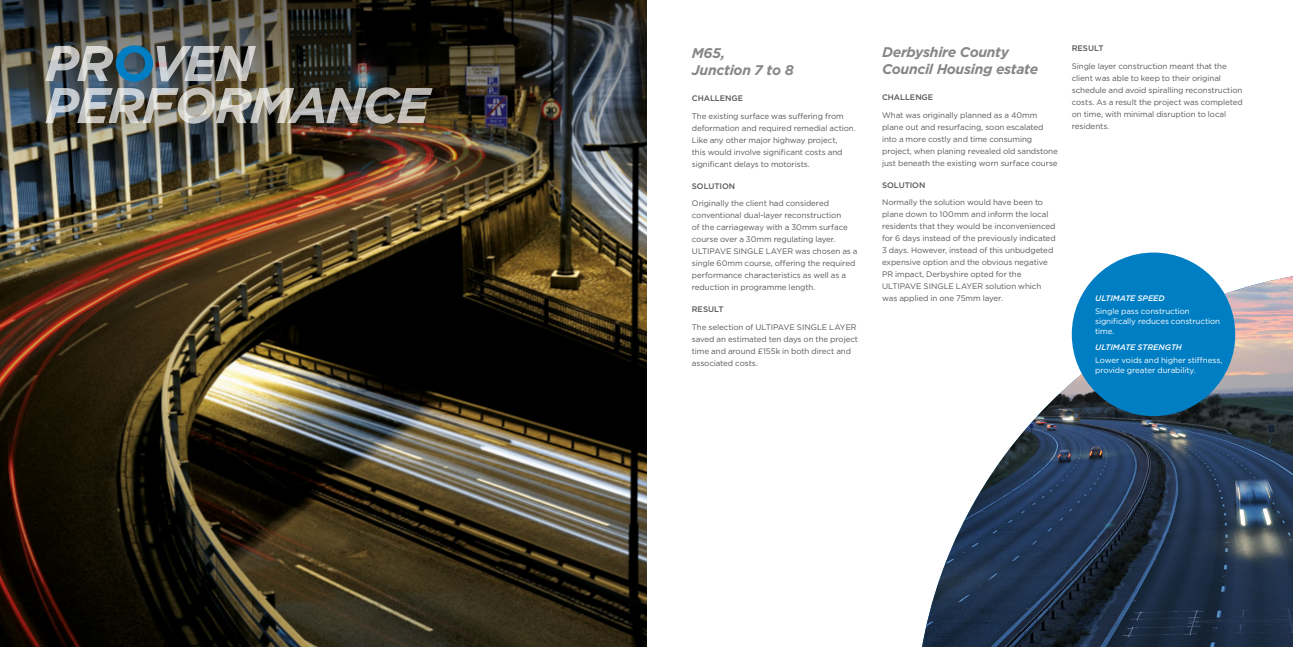
<style>
.page{position:relative;width:1293px;height:647px;background:#fff}
.page>*{position:absolute;margin:0;border:0;box-sizing:border-box;transform-origin:0 0}
.t1{font:italic 700 14px/17px "Gotham";letter-spacing:-.02em;color:#878787}
.t2{font:8px/12px "Gotham";letter-spacing:-.01em;color:#575756}
.t3{font:8px/10px "Gotham";letter-spacing:-.01em;color:#fff}
.t4{font:500 8px "Gotham";letter-spacing:-.005em;color:#575756}
.t5{font:italic 500 8px "Gotham";letter-spacing:-.005em;color:#fff}
</style>
<div class="page">
<img style="left:0;top:216px;width:646px;height:430px">
<img style="left:0;top:0;width:646px;height:216px">
<img style="left:922px;top:276px;width:371px;height:370px">
<div style="left:1071px;top:252px;width:164px;height:164px;background:#007ec3;border-radius:50%"></div>
<img style="left:45px;top:45px;width:388px;height:79px">
<h1 class="t1" style="left:692px;top:44px;width:104px">M65,<br>Junction 7 to 8</h1>
<p class="t4" style="left:692px;top:93px;width:53px">CHALLENGE</p>
<p class="t2" style="left:692px;top:109px;width:165px">The existing surface was suffering from deformation and required remedial action.<br>Like any other major highway project,<br>this would involve significant costs and significant delays to motorists.</p>
<p class="t4" style="left:692px;top:180px;width:45px">SOLUTION</p>
<p class="t2" style="left:692px;top:197px;width:167px">Originally the client had considered conventional dual-layer reconstruction<br>of the carriageway with a 30mm surface course over a 30mm regulating layer.<br>ULTIPAVE SINGLE LAYER was chosen as a single 60mm course, offering the required performance characteristics as well as a reduction in programme length.</p>
<p class="t4" style="left:692px;top:304px;width:33px">RESULT</p>
<p class="t2" style="left:692px;top:321px;width:168px">The selection of ULTIPAVE SINGLE LAYER saved an estimated ten days on the project time and around £155k in both direct and associated costs.</p>
<h1 class="t1" style="left:882px;top:43px;width:158px">Derbyshire County<br>Council Housing estate</h1>
<p class="t4" style="left:882px;top:92px;width:53px">CHALLENGE</p>
<p class="t2" style="left:882px;top:108px;width:177px">What was originally planned as a 40mm plane out and resurfacing, soon escalated into a more costly and time consuming project, when planing revealed old sandstone just beneath the existing worn surface course</p>
<p class="t4" style="left:882px;top:179px;width:45px">SOLUTION</p>
<p class="t2" style="left:882px;top:196px;width:175px">Normally the solution would have been to plane down to 100mm and inform the local residents that they would be inconvenienced for 6 days instead of the previously indicated 3 days. However, instead of this unbudgeted expensive option and the obvious negative PR impact, Derbyshire opted for the ULTIPAVE SINGLE LAYER solution which was applied in one 75mm layer.</p>
<p class="t4" style="left:1071px;top:43px;width:33px">RESULT</p>
<p class="t2" style="left:1071px;top:60px;width:172px">Single layer construction meant that the client was able to keep to their original schedule and avoid spiralling reconstruction costs. As a result the project was completed on time, with minimal disruption to local residents.</p>
<p class="t5" style="left:1095px;top:293px;width:71px">ULTIMATE SPEED</p>
<p class="t3" style="left:1095px;top:306px;width:126px">Single pass construction significally reduces construction time.</p>
<p class="t5" style="left:1095px;top:341px;width:88px">ULTIMATE STRENGTH</p>
<p class="t3" style="left:1095px;top:354px;width:129px">Lower voids and higher stiffness, provide greater durability.</p>
</div>
